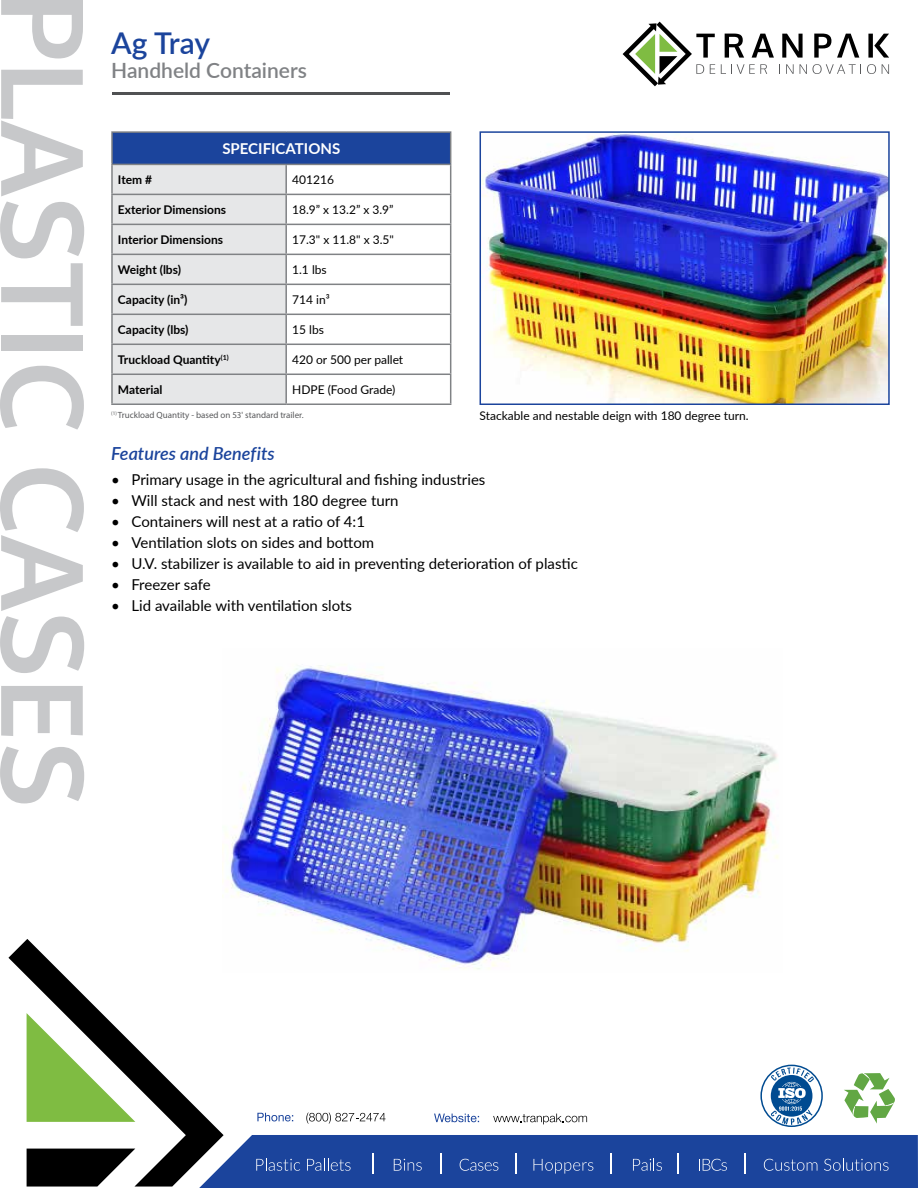
<style>
.page{position:relative;width:918px;height:1188px;background:#fff}
.page>*{position:absolute;margin:0;border:0;box-sizing:border-box;transform-origin:0 0}
.t1{font:600 30px "Lato";letter-spacing:-.01em;color:#1b449c}
.t2{font:600 21px "Lato";color:#808285}
.t3{font:italic 600 18px "Lato";color:#1b449c}
.t4{font:15px "Lato";color:#000}
.t5{font:700 15px "Lato";color:#fff}
.t6{font:12px "Lato";color:#000}
.t7{font:700 12px "Lato";color:#000}
.t8{font:9px "Myriad Pro";color:#58595b}
</style>
<div class="page">
<svg style="left:1px;top:0;width:82px;height:58px"></svg>
<svg style="left:1px;top:70px;width:82px;height:126px"></svg>
<svg style="left:0;top:202px;width:84px;height:124px"></svg>
<div style="left:1px;top:336px;width:82px;height:15px;background:#c7c8ca"></div>
<svg style="left:0;top:366px;width:84px;height:64px"></svg>
<svg style="left:0;top:468px;width:84px;height:205px"></svg>
<svg style="left:1px;top:686px;width:82px;height:50px"></svg>
<svg style="left:0;top:747px;width:84px;height:56px"></svg>
<div style="left:111px;top:91px;width:341px;height:6px;background:#000;opacity:.4"></div>
<svg style="left:721px;top:64px;width:46px;height:10px"></svg>
<svg style="left:786px;top:64px;width:8px;height:10px"></svg>
<svg style="left:800px;top:64px;width:7px;height:10px"></svg>
<svg style="left:813px;top:64px;width:63px;height:10px"></svg>
<svg style="left:882px;top:64px;width:7px;height:10px"></svg>
<svg style="left:623px;top:22px;width:92px;height:64px"></svg>
<svg style="left:725px;top:34px;width:19px;height:24px"></svg>
<svg style="left:752px;top:34px;width:22px;height:24px"></svg>
<svg style="left:782px;top:34px;width:21px;height:24px"></svg>
<svg style="left:814px;top:34px;width:17px;height:24px"></svg>
<svg style="left:837px;top:34px;width:22px;height:24px"></svg>
<svg style="left:868px;top:34px;width:21px;height:24px"></svg>
<svg style="left:199px;top:1135px;width:719px;height:53px"></svg>
<svg style="left:306px;top:1113px;width:80px;height:11px"></svg>
<svg style="left:257px;top:1113px;width:36px;height:8px"></svg>
<svg style="left:493px;top:1114px;width:94px;height:10px"></svg>
<svg style="left:434px;top:1114px;width:45px;height:8px"></svg>
<svg style="left:8px;top:939px;width:216px;height:248px"></svg>
<svg style="left:27px;top:1149px;width:108px;height:38px"></svg>
<svg style="left:27px;top:1013px;width:108px;height:109px"></svg>
<img style="left:222px;top:665px;width:557px;height:307px">
<div style="left:112px;top:132px;width:339px;height:32px;background:#1b449c"></div>
<div style="left:113px;top:165px;width:172px;height:239px;background:#e6e7e8"></div>
<hr style="left:111px;top:131px;width:175px;height:2px;background:#808285">
<hr style="left:111px;top:133px;width:2px;height:31px;background:#808285">
<hr style="left:286px;top:131px;width:165px;height:2px;background:#808285">
<hr style="left:450px;top:133px;width:1px;height:31px;background:#808285">
<hr style="left:285px;top:225px;width:2px;height:29px;background:#808285">
<hr style="left:285px;top:255px;width:2px;height:29px;background:#808285">
<hr style="left:285px;top:285px;width:2px;height:29px;background:#808285">
<hr style="left:285px;top:315px;width:2px;height:29px;background:#808285">
<hr style="left:285px;top:345px;width:2px;height:29px;background:#808285">
<hr style="left:111px;top:375px;width:2px;height:29px;background:#808285">
<hr style="left:285px;top:375px;width:2px;height:29px;background:#808285">
<hr style="left:111px;top:404px;width:175px;height:1px;background:#808285">
<hr style="left:286px;top:404px;width:165px;height:1px;background:#808285">
<hr style="left:111px;top:164px;width:175px;height:1px;background:#808285">
<hr style="left:111px;top:165px;width:2px;height:29px;background:#808285">
<hr style="left:286px;top:164px;width:165px;height:1px;background:#808285">
<hr style="left:285px;top:165px;width:2px;height:29px;background:#808285">
<hr style="left:111px;top:194px;width:175px;height:1px;background:#808285">
<hr style="left:111px;top:195px;width:2px;height:29px;background:#808285">
<hr style="left:286px;top:194px;width:165px;height:1px;background:#808285">
<hr style="left:285px;top:195px;width:2px;height:29px;background:#808285">
<hr style="left:111px;top:224px;width:175px;height:1px;background:#808285">
<hr style="left:111px;top:225px;width:2px;height:29px;background:#808285">
<hr style="left:286px;top:224px;width:165px;height:1px;background:#808285">
<hr style="left:111px;top:254px;width:175px;height:1px;background:#808285">
<hr style="left:111px;top:255px;width:2px;height:29px;background:#808285">
<hr style="left:286px;top:254px;width:165px;height:1px;background:#808285">
<hr style="left:111px;top:284px;width:175px;height:1px;background:#808285">
<hr style="left:111px;top:285px;width:2px;height:29px;background:#808285">
<hr style="left:286px;top:284px;width:165px;height:1px;background:#808285">
<hr style="left:111px;top:314px;width:175px;height:1px;background:#808285">
<hr style="left:111px;top:315px;width:2px;height:29px;background:#808285">
<hr style="left:286px;top:314px;width:165px;height:1px;background:#808285">
<hr style="left:111px;top:344px;width:175px;height:1px;background:#808285">
<hr style="left:286px;top:344px;width:165px;height:1px;background:#808285">
<hr style="left:111px;top:345px;width:2px;height:29px;background:#808285">
<svg style="left:450px;top:165px;width:1px;height:239px"></svg>
<hr style="left:111px;top:374px;width:175px;height:1px;background:#808285">
<hr style="left:286px;top:374px;width:165px;height:1px;background:#808285">
<img style="left:483px;top:134px;width:404px;height:268px">
<div style="left:480px;top:131px;width:410px;height:274px;border:2px solid #1b449c"></div>
<svg style="left:844px;top:1073px;width:51px;height:51px"></svg>
<svg style="left:761px;top:1065px;width:61px;height:61px"></svg>
<div style="left:760px;top:1065px;width:63px;height:62px;border:2px solid #004b91;border-radius:50%"></div>
<svg style="left:771px;top:1067px;width:43px;height:58px"></svg>
<h1 class="t1" style="left:111px;top:21px;width:100px">Ag Tray</h1>
<h2 class="t2" style="left:111px;top:55px;width:197px">Handheld Containers</h2>
<p class="t5" style="left:222px;top:138px;width:119px">SPECIFICATIONS</p>
<p class="t7" style="left:118px;top:171px;width:36px">Item #</p>
<p class="t6" style="left:292px;top:171px;width:43px">401216</p>
<p class="t7" style="left:118px;top:201px;width:110px">Exterior Dimensions</p>
<p class="t6" style="left:292px;top:201px;width:103px">18.9” x 13.2” x 3.9”</p>
<p class="t7" style="left:118px;top:231px;width:107px">Interior Dimensions</p>
<p class="t6" style="left:292px;top:231px;width:103px">17.3" x 11.8" x 3.5"</p>
<p class="t7" style="left:118px;top:261px;width:65px">Weight (lbs)</p>
<p class="t6" style="left:292px;top:261px;width:36px">1.1 lbs</p>
<p class="t7" style="left:118px;top:291px;width:71px">Capacity (in³)</p>
<p class="t6" style="left:292px;top:291px;width:39px">714 in³</p>
<p class="t7" style="left:118px;top:321px;width:72px">Capacity (lbs)</p>
<p class="t6" style="left:292px;top:321px;width:33px">15 lbs</p>
<p class="t7" style="left:118px;top:351px;width:112px">Truckload Quantity<sup>(1)</sup></p>
<p class="t6" style="left:292px;top:351px;width:113px">420 or 500 per pallet</p>
<p class="t7" style="left:118px;top:381px;width:46px">Material</p>
<p class="t6" style="left:292px;top:381px;width:105px">HDPE (Food Grade)</p>
<p class="t8" style="left:111px;top:409px;width:194px"><sup>(1)</sup> Truckload Quantity - based on 53' standard trailer.</p>
<p class="t6" style="left:480px;top:407px;width:271px">Stackable and nestable deign with 180 degree turn.</p>
<p class="t3" style="left:111px;top:440px;width:165px">Features and Benefits</p>
<p class="t4" style="left:111px;top:469px;width:376px">• Primary usage in the agricultural and fishing industries</p>
<p class="t4" style="left:111px;top:490px;width:289px">• Will stack and nest with 180 degree turn</p>
<p class="t4" style="left:111px;top:511px;width:255px">• Containers will nest at a ratio of 4:1</p>
<p class="t4" style="left:111px;top:532px;width:265px">• Ventilation slots on sides and bottom</p>
<p class="t4" style="left:111px;top:553px;width:468px">• U.V. stabilizer is available to aid in preventing deterioration of plastic</p>
<p class="t4" style="left:111px;top:574px;width:101px">• Freezer safe</p>
<p class="t4" style="left:111px;top:595px;width:242px">• Lid available with ventilation slots</p>
</div>
